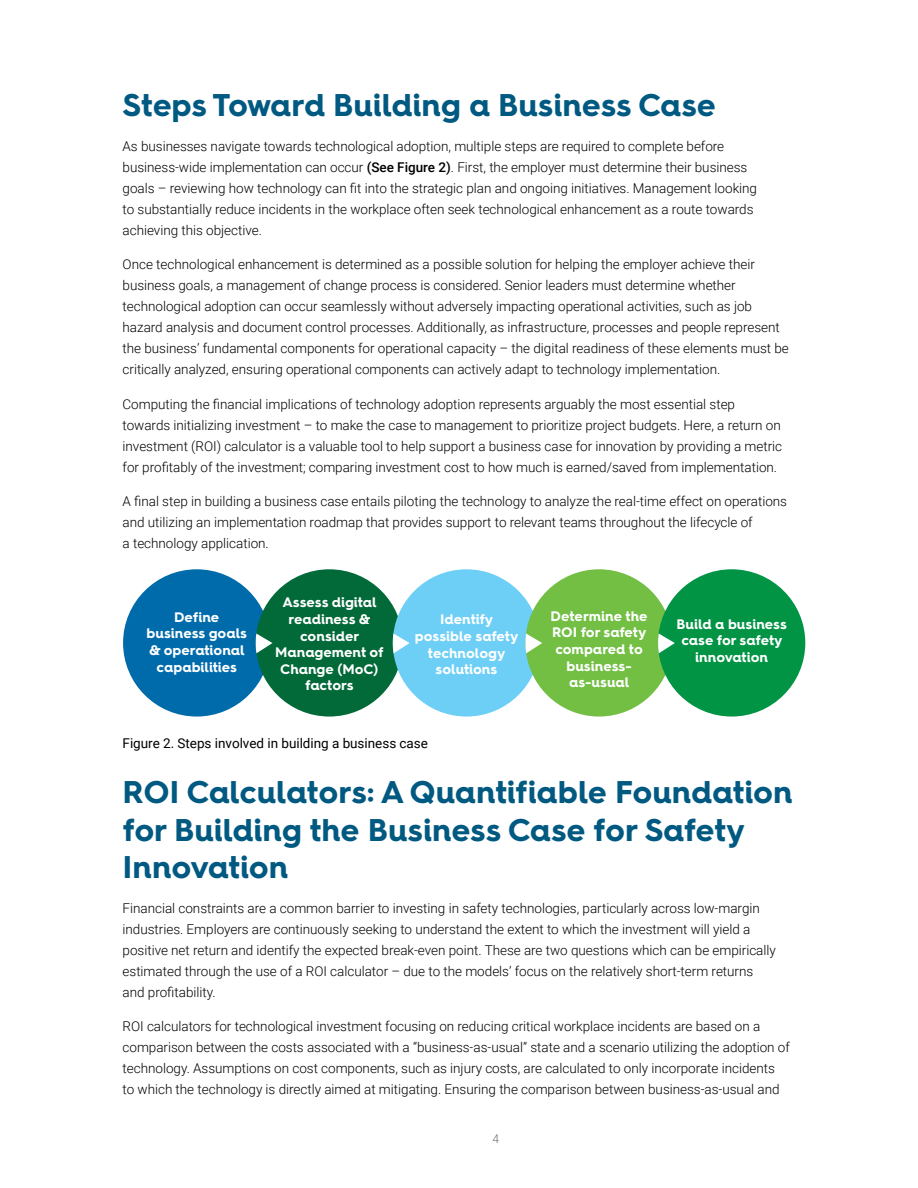
<style>
.page{position:relative;width:918px;height:1188px;background:#fff}
.page>*{position:absolute;margin:0;border:0;box-sizing:border-box;transform-origin:0 0}
.t1{font:700 31.5px/37.5px "Hurme Geometric Sans 4";letter-spacing:-.005em;color:#005981}
.t2{font:700 13.8px/16.6px "Hurme Geometric Sans 4";color:#fff;text-align:center}
.t3{font:300 13.5px/21px "Roboto";color:#000}
.t4{font:13.5px "Roboto";color:#000}
.t5{font:300 12px "Roboto";color:#6d6e71}
.s1{font-weight:500}
</style>
<div class="page">
<div style="left:123px;top:569px;width:147px;height:148px;background:#006bab;border-radius:50%"></div>
<div style="left:256px;top:569px;width:147px;height:148px;background:#026938;border-radius:50%"></div>
<div style="left:393px;top:569px;width:147px;height:148px;background:#6dcff6;border-radius:50%"></div>
<div style="left:525px;top:569px;width:148px;height:148px;background:#72bf44;border-radius:50%"></div>
<div style="left:658px;top:569px;width:147px;height:148px;background:#009444;border-radius:50%"></div>
<svg style="left:658px;top:633px;width:17px;height:20px"></svg>
<svg style="left:525px;top:633px;width:17px;height:20px"></svg>
<svg style="left:393px;top:633px;width:17px;height:20px"></svg>
<svg style="left:256px;top:633px;width:16px;height:20px"></svg>
<h1 class="t1" style="left:123px;top:86px;width:595px">Steps Toward Building a Business Case</h1>
<p class="t3" style="left:123px;top:135px;width:636px">As businesses navigate towards technological adoption, multiple steps are required to complete before business-wide implementation can occur <span class="s1">(See Figure 2)</span>. First, the employer must determine their business goals – reviewing how technology can fit into the strategic plan and ongoing initiatives. Management looking to substantially reduce incidents in the workplace often seek technological enhancement as a route towards achieving this objective.</p>
<p class="t3" style="left:123px;top:253px;width:668px">Once technological enhancement is determined as a possible solution for helping the employer achieve their business goals, a management of change process is considered. Senior leaders must determine whether technological adoption can occur seamlessly without adversely impacting operational activities, such as job hazard analysis and document control processes. Additionally, as infrastructure, processes and people represent the business’ fundamental components for operational capacity – the digital readiness of these elements must be critically analyzed, ensuring operational components can actively adapt to technology implementation.</p>
<p class="t3" style="left:123px;top:393px;width:661px">Computing the financial implications of technology adoption represents arguably the most essential step towards initializing investment – to make the case to management to prioritize project budgets. Here, a return on investment (ROI) calculator is a valuable tool to help support a business case for innovation by providing a metric for profitably of the investment; comparing investment cost to how much is earned/saved from implementation.</p>
<p class="t3" style="left:123px;top:490px;width:666px">A final step in building a business case entails piloting the technology to analyze the real-time effect on operations and utilizing an implementation roadmap that provides support to relevant teams throughout the lifecycle of<br>a technology application.</p>
<p class="t2" style="left:147px;top:608px;width:102px">Define business goals &amp; operational capabilities</p>
<p class="t2" style="left:275px;top:594px;width:110px">Assess digital readiness &amp; consider<br>Management of<br>Change (MoC) factors</p>
<p class="t2" style="left:415px;top:611px;width:105px">Identify possible safety technology solutions</p>
<p class="t2" style="left:551px;top:607px;width:98px">Determine the<br>ROI for safety compared to business&shy;as-usual</p>
<p class="t2" style="left:677px;top:616px;width:112px">Build a business case for safety innovation</p>
<p class="t4" style="left:123px;top:734px;width:307px">Figure 2. Steps involved in building a business case</p>
<h1 class="t1" style="left:123px;top:773px;width:672px">ROI Calculators: A Quantifiable Foundation for Building the Business Case for Safety<br>Innovation</h1>
<p class="t3" style="left:123px;top:897px;width:655px">Financial constraints are a common barrier to investing in safety technologies, particularly across low-margin industries. Employers are continuously seeking to understand the extent to which the investment will yield a positive net return and identify the expected break-even point. These are two questions which can be empirically estimated through the use of a ROI calculator – due to the models’ focus on the relatively short-term returns and profitability.</p>
<p class="t3" style="left:123px;top:1015px;width:669px">ROI calculators for technological investment focusing on reducing critical workplace incidents are based on a comparison between the costs associated with a “business-as-usual” state and a scenario utilizing the adoption of technology. Assumptions on cost components, such as injury costs, are calculated to only incorporate incidents to which the technology is directly aimed at mitigating. Ensuring the comparison between business-as-usual and</p>
<p class="t5" style="left:492px;top:1130px;width:8px">4</p>
</div>
